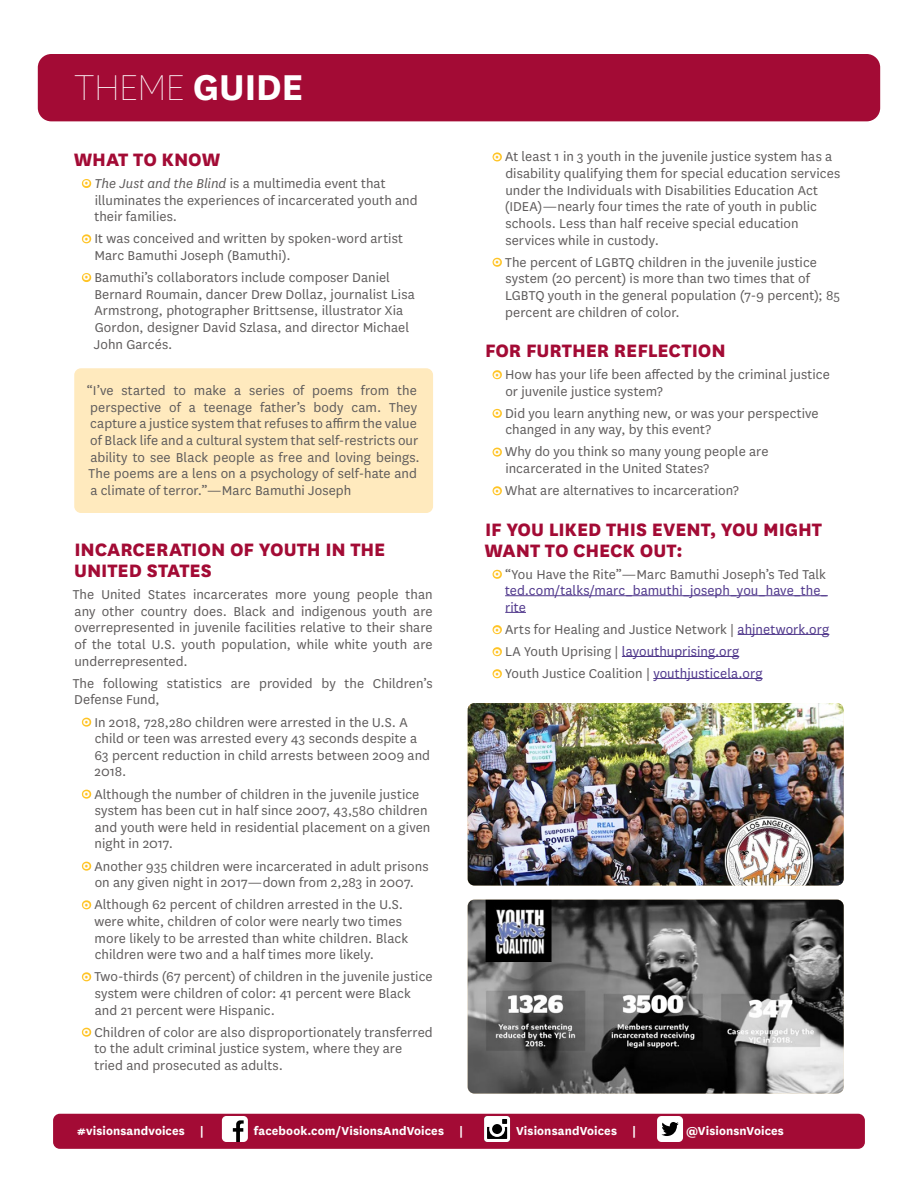
<style>
.page{position:relative;width:918px;height:1188px;background:#fff}
.page>*{position:absolute;margin:0;border:0;box-sizing:border-box;transform-origin:0 0}
.t1{font:100 42px "National";letter-spacing:-.02em;color:#fff}
.t2{font:800 21px/21px "National";letter-spacing:-.005em;color:#a30b35}
.t3{font:15px/16.6px "National";letter-spacing:.005em;color:#5f5c5c}
.t4{font:15px/16.6px "National";letter-spacing:.005em;color:#50388c;text-align:justify}
.t5{font:700 13.5px "National";letter-spacing:.01em;color:#fff}
.s1{font-weight:700}
.s2{font-family:"Neutraface Text";font-weight:700;font-size:13.5px;color:#ffc425}
.s3{font-style:italic}
.s4{color:#5f5c5c}
.s5{color:#50388c}
</style>
<div class="page">
<div style="left:53px;top:1114px;width:812px;height:35px;background:#a30b35;border-radius:7px"></div>
<div style="left:222px;top:1116px;width:26px;height:26px;background:#fff;border-radius:4px"></div>
<svg style="left:233px;top:1120px;width:11px;height:22px"></svg>
<svg style="left:484px;top:1116px;width:26px;height:26px"></svg>
<div style="left:657px;top:1116px;width:26px;height:26px;background:#fff;border-radius:4px"></div>
<svg style="left:661px;top:1122px;width:18px;height:14px"></svg>
<div style="left:74px;top:368px;width:359px;height:145px;background:#ffeabe;border-radius:7px"></div>
<div style="left:38px;top:54px;width:842px;height:67px;background:#a30b35;border-radius:14px"></div>
<hr style="left:505px;top:595px;width:323px;height:1px;background:#50388c">
<svg style="left:505px;top:612px;width:21px;height:1px"></svg>
<hr style="left:738px;top:634px;width:91px;height:1px;background:#50388c">
<hr style="left:622px;top:656px;width:117px;height:1px;background:#50388c">
<hr style="left:653px;top:678px;width:110px;height:1px;background:#50388c">
<img style="left:468px;top:703px;width:376px;height:183px">
<img style="left:468px;top:900px;width:376px;height:194px">
<h1 class="t1" style="left:74px;top:63px;width:231px">THEME <span class="s1">GUIDE</span></h1>
<h2 class="t2" style="left:74px;top:147px;width:148px">WHAT TO KNOW</h2>
<p class="t3" style="left:94px;top:174px;width:325px;text-indent:-12px"><span class="s2">o</span> <span class="s3">The Just and the Blind</span> is a multimedia event that illuminates the experiences of incarcerated youth and their families.</p>
<p class="t3" style="left:94px;top:230px;width:310px;text-indent:-12px"><span class="s2">o</span> It was conceived and written by spoken-word artist<br>Marc Bamuthi Joseph (Bamuthi).</p>
<p class="t3" style="left:94px;top:268px;width:322px;text-indent:-11px"><span class="s2">o</span> Bamuthi’s collaborators include composer Daniel Bernard Roumain, dancer Drew Dollaz, journalist Lisa Armstrong, photographer Brittsense, illustrator Xia Gordon, designer David Szlasa, and director Michael John Garcés.</p>
<p class="t3" style="left:87px;top:382px;width:334px">“I’ve started to make a series of poems from the perspective of a teenage father’s body cam. They capture a justice system that refuses to affirm the value of Black life and a cultural system that self-restricts our ability to see Black people as free and loving beings.<br>The poems are a lens on a psychology of self-hate and a climate of terror.”—Marc Bamuthi Joseph</p>
<h2 class="t2" style="left:74px;top:538px;width:313px">INCARCERATION OF YOUTH IN THE<br>UNITED STATES</h2>
<p class="t3" style="left:73px;top:586px;width:361px;text-align:justify">The United States incarcerates more young people than any other country does. Black and indigenous youth are overrepresented in juvenile facilities relative to their share of the total U.S. youth population, while white youth are underrepresented.</p>
<p class="t3" style="left:73px;top:674px;width:361px">The following statistics are provided by the Children’s<br>Defense Fund,</p>
<p class="t3" style="left:95px;top:713px;width:337px;text-indent:-12px"><span class="s2">o</span> In 2018, 728,280 children were arrested in the U.S. A child or teen was arrested every 43 seconds despite a 63 percent reduction in child arrests between 2009 and 2018.</p>
<p class="t3" style="left:95px;top:785px;width:337px;text-indent:-12px"><span class="s2">o</span> Although the number of children in the juvenile justice system has been cut in half since 2007, 43,580 children and youth were held in residential placement on a given night in 2017.</p>
<p class="t3" style="left:83px;top:857px;width:347px;text-align:center"><span class="s2">o</span> Another 935 children were incarcerated in adult prisons on any given night in 2017—down from 2,283 in 2007.</p>
<p class="t3" style="left:94px;top:896px;width:315px;text-indent:-12px"><span class="s2">o</span> Although 62 percent of children arrested in the U.S. were white, children of color were nearly two times more likely to be arrested than white children. Black children were two and a half times more likely.</p>
<p class="t3" style="left:95px;top:968px;width:339px;text-indent:-12px"><span class="s2">o</span> Two-thirds (67 percent) of children in the juvenile justice system were children of color: 41 percent were Black and 21 percent were Hispanic.</p>
<p class="t3" style="left:94px;top:1023px;width:340px;text-indent:-12px"><span class="s2">o</span> Children of color are also disproportionately transferred to the adult criminal justice system, where they are tried and prosecuted as adults.</p>
<p class="t3" style="left:505px;top:148px;width:337px;text-indent:-11px"><span class="s2">o</span> At least 1 in 3 youth in the juvenile justice system has a disability qualifying them for special education services under the Individuals with Disabilities Education Act (IDEA)—nearly four times the rate of youth in public schools. Less than half receive special education services while in custody.</p>
<p class="t3" style="left:505px;top:253px;width:336px;text-indent:-12px"><span class="s2">o</span> The percent of LGBTQ children in the juvenile justice system (20 percent) is more than two times that of LGBTQ youth in the general population (7-9 percent); 85 percent are children of color.</p>
<h2 class="t2" style="left:485px;top:338px;width:242px">FOR FURTHER REFLECTION</h2>
<p class="t3" style="left:505px;top:366px;width:326px;text-indent:-12px"><span class="s2">o</span> How has your life been affected by the criminal justice or juvenile justice system?</p>
<p class="t3" style="left:505px;top:404px;width:315px;text-indent:-12px"><span class="s2">o</span> Did you learn anything new, or was your perspective changed in any way, by this event?</p>
<p class="t3" style="left:505px;top:443px;width:265px;text-indent:-12px"><span class="s2">o</span> Why do you think so many young people are incarcerated in the United States?</p>
<p class="t3" style="left:494px;top:482px;width:247px"><span class="s2">o</span> What are alternatives to incarceration?</p>
<h2 class="t2" style="left:484px;top:517px;width:339px">IF YOU LIKED THIS EVENT, YOU MIGHT<br>WANT TO CHECK OUT:</h2>
<p class="t4" style="left:505px;top:565px;width:324px;text-indent:-12px"><span class="s2">o</span> <span class="s4">“You Have the Rite”—Marc Bamuthi Joseph’s Ted Talk </span>ted.com/talks/marc_bamuthi_joseph_you_have_the_ rite</p>
<p class="t3" style="left:494px;top:618px;width:337px;line-height:22px"><span class="s2">o</span> Arts for Healing and Justice Network | <span class="s5">ahjnetwork.org </span><span class="s2">o</span> LA Youth Uprising | <span class="s5">layouthuprising.org<br></span><span class="s2">o</span> Youth Justice Coalition | <span class="s5">youthjusticela.org</span></p>
<p class="t5" style="left:77px;top:1122px;width:128px">#visionsandvoices |</p>
<p class="t5" style="left:254px;top:1122px;width:211px">facebook.com/VisionsAndVoices |</p>
<p class="t5" style="left:516px;top:1122px;width:122px">VisionsandVoices |</p>
<p class="t5" style="left:686px;top:1122px;width:99px">@VisionsnVoices</p>
</div>
